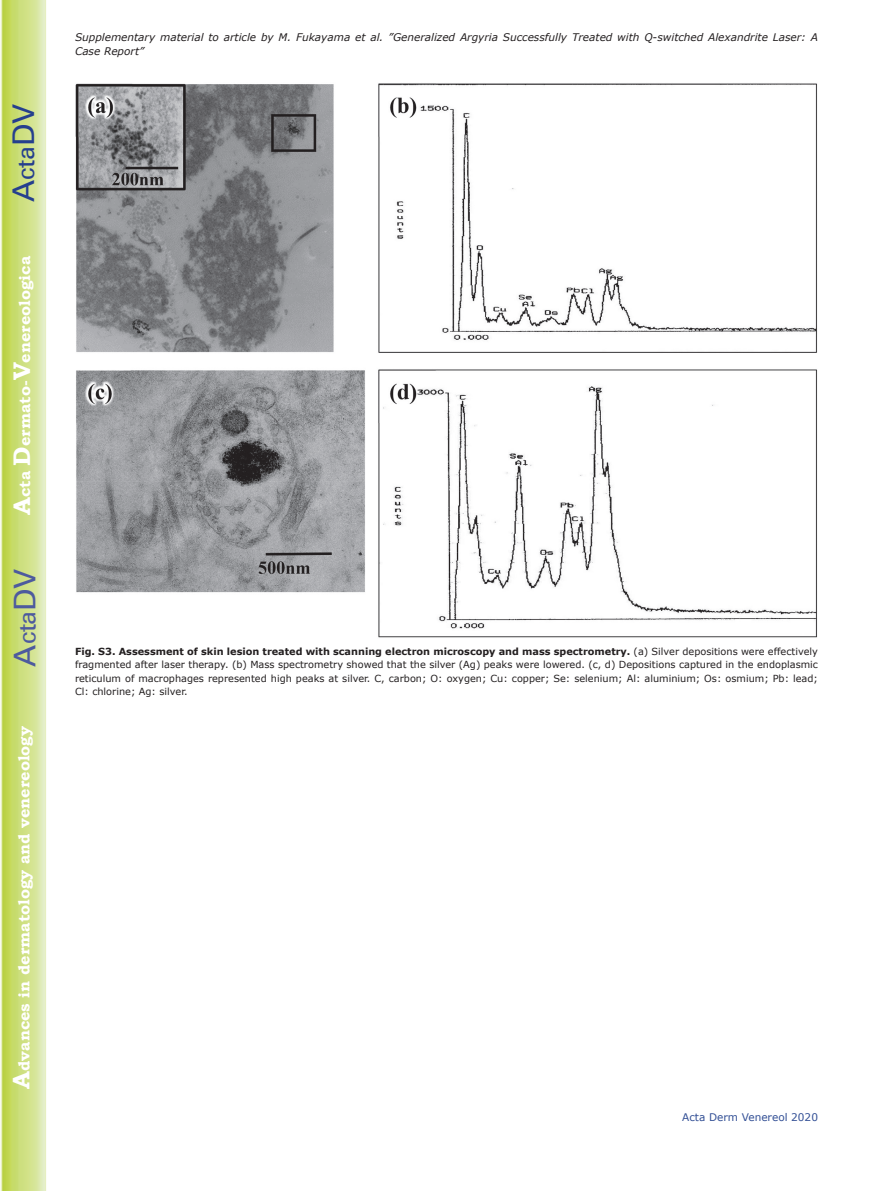
<style>
.page{position:relative;width:893px;height:1191px;background:#fff}
.page>*{position:absolute;margin:0;border:0;box-sizing:border-box;transform-origin:0 0}
.t1{font:30px "Univers";color:#4d5a9e}
.t2{font:30px "Univers";color:#253f8e}
.t3{font:700 15.75px "Bookman Old Style";color:#fff}
.t4{font:italic 10.5px/13.5px "Verdana";color:#231f20}
.t5{font:10.5px "Verdana";color:#324f95}
.t6{font:9.75px/13.5px "Verdana";color:#231f20;text-align:justify}
.s1{font-size:24px}
.s2{font-weight:700}
</style>
<div class="page">
<svg style="left:1px;top:0;width:45px;height:1191px;background:#cfe084"></svg>
<img style="left:75px;top:83px;width:742px;height:555px">
<h1 class="t2" style="left:6px;top:202px;width:100px;rotate:-90deg">A<span class="s1">cta</span>DV</h1>
<h2 class="t3" style="left:15px;top:515px;width:260px;rotate:-90deg"><span class="s1">A</span>cta <span class="s1">D</span>ermato-<span class="s1">V</span>enereologica</h2>
<h1 class="t1" style="left:7px;top:666px;width:100px;rotate:-90deg">A<span class="s1">cta</span>DV</h1>
<h2 class="t3" style="left:15px;top:1088px;width:364px;rotate:-90deg"><span class="s1">A</span>dvances in dermatology and venereology</h2>
<p class="t4" style="left:75px;top:31px;width:744px">Supplementary material to article by M. Fukayama et al. ”Generalized Argyria Successfully Treated with Q-switched Alexandrite Laser: A<br>Case Report”</p>
<p class="t6" style="left:75px;top:644px;width:744px"><span class="s2">Fig. S3. Assessment of skin lesion treated with scanning electron microscopy and mass spectrometry.</span> (a) Silver depositions were effectively fragmented after laser therapy. (b) Mass spectrometry showed that the silver (Ag) peaks were lowered. (c, d) Depositions captured in the endoplasmic reticulum of macrophages represented high peaks at silver. C, carbon; O: oxygen; Cu: copper; Se: selenium; Al: aluminium; Os: osmium; Pb: lead; Cl: chlorine; Ag: silver.</p>
<p class="t5" style="left:682px;top:1110px;width:137px">Acta Derm Venereol 2020</p>
</div>
